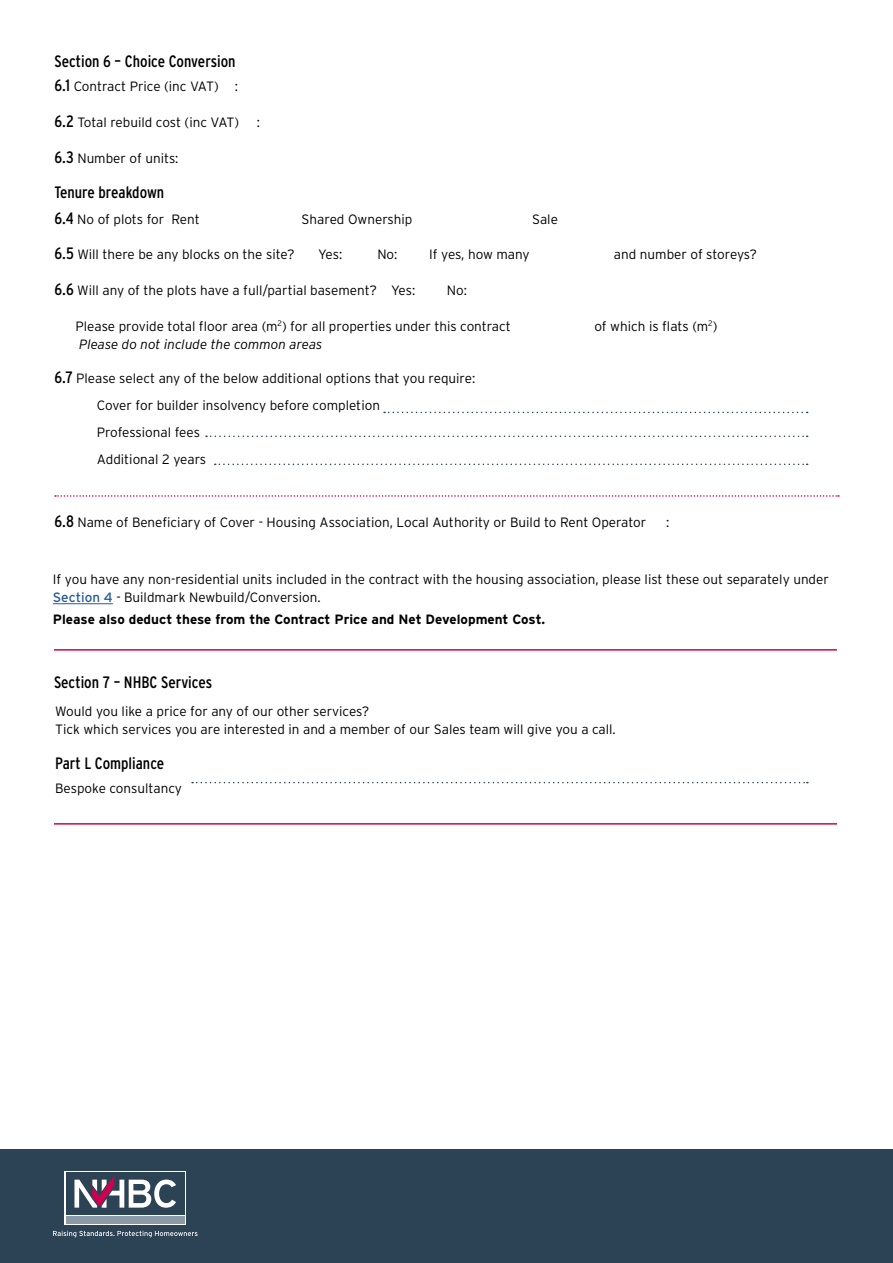
<style>
.page{position:relative;width:893px;height:1263px;background:#fff}
.page>*{position:absolute;margin:0;border:0;box-sizing:border-box;transform-origin:0 0}
.t1{font:condensed 16.5px "Interstate";color:#000}
.t2{font:300 13.5px/27px "Interstate";color:#000}
.t3{font:700 13.5px "Interstate";color:#000}
.t4{font:italic 300 13.5px "Interstate";color:#000}
.s1{font-weight:400;font-stretch:condensed;font-size:16.5px}
.s2{font-weight:400;color:#275b9b}
</style>
<div class="page">
<svg style="left:384px;top:412px;width:424px;height:1px"></svg>
<svg style="left:206px;top:436px;width:602px;height:1px"></svg>
<svg style="left:215px;top:464px;width:593px;height:1px"></svg>
<svg style="left:55px;top:495px;width:784px;height:2px"></svg>
<hr style="left:54px;top:823px;width:783px;height:2px;background:#d0004e">
<svg style="left:192px;top:782px;width:616px;height:1px"></svg>
<div style="left:0;top:1149px;width:893px;height:114px;background:#2c4255"></div>
<svg style="left:53px;top:1231px;width:145px;height:6px"></svg>
<svg style="left:64px;top:1171px;width:122px;height:54px"></svg>
<div style="left:66px;top:1172px;width:119px;height:43px;background:#2c4255"></div>
<div style="left:66px;top:1216px;width:119px;height:7px;background:#8a9ba7"></div>
<svg style="left:74px;top:1175px;width:102px;height:33px"></svg>
<hr style="left:53px;top:603px;width:60px;height:1px;background:#275b9b">
<hr style="left:54px;top:649px;width:783px;height:2px;background:#d0004e">
<p class="t1" style="left:54px;top:52px;width:183px">Section 6 – Choice Conversion</p>
<p class="t2" style="left:54px;top:73px;width:185px"><span class="s1">6.1</span> Contract Price (inc VAT) :</p>
<p class="t2" style="left:54px;top:109px;width:186px"><span class="s1">6.2</span> Total rebuild cost (inc VAT)</p>
<p class="t2" style="left:257px;top:109px;width:5px">:</p>
<p class="t2" style="left:54px;top:145px;width:126px"><span class="s1">6.3</span> Number of units:</p>
<p class="t1" style="left:54px;top:183px;width:111px">Tenure breakdown</p>
<p class="t2" style="left:54px;top:206px;width:147px"><span class="s1">6.4</span> No of plots for Rent</p>
<p class="t2" style="left:302px;top:206px;width:112px">Shared Ownership</p>
<p class="t2" style="left:532px;top:206px;width:27px">Sale</p>
<p class="t2" style="left:54px;top:241px;width:242px"><span class="s1">6.5</span> Will there be any blocks on the site?</p>
<p class="t2" style="left:318px;top:241px;width:26px">Yes:</p>
<p class="t2" style="left:377px;top:241px;width:22px">No:</p>
<p class="t2" style="left:429px;top:241px;width:102px">If yes, how many</p>
<p class="t2" style="left:614px;top:241px;width:145px">and number of storeys?</p>
<p class="t2" style="left:54px;top:277px;width:362px"><span class="s1">6.6</span> Will any of the plots have a full/partial basement? Yes:</p>
<p class="t2" style="left:447px;top:277px;width:22px">No:</p>
<p class="t2" style="left:76px;top:313px;width:437px">Please provide total floor area (m<sup>2</sup>) for all properties under this contract</p>
<p class="t2" style="left:594px;top:313px;width:124px">of which is flats (m<sup>2</sup>)</p>
<p class="t4" style="left:79px;top:336px;width:245px">Please do not include the common areas</p>
<p class="t2" style="left:97px;top:365px;width:380px;text-indent:-42px"><span class="s1">6.7</span> Please select any of the below additional options that you require:<br>Cover for builder insolvency before completion<br>Professional fees<br>Additional 2 years</p>
<p class="t2" style="left:54px;top:509px;width:593px"><span class="s1">6.8</span> Name of Beneficiary of Cover - Housing Association, Local Authority or Build to Rent Operator</p>
<p class="t2" style="left:666px;top:509px;width:5px">:</p>
<p class="t2" style="left:53px;top:570px;width:777px;line-height:18px">If you have any non-residential units included in the contract with the housing association, please list these out separately under<br><span class="s2">Section 4</span> - Buildmark Newbuild/Conversion.</p>
<p class="t3" style="left:53px;top:612px;width:494px">Please also deduct these from the Contract Price and Net Development Cost.</p>
<p class="t1" style="left:54px;top:673px;width:160px">Section 7 – NHBC Services</p>
<p class="t2" style="left:55px;top:702px;width:562px;line-height:18px">Would you like a price for any of our other services?<br>Tick which services you are interested in and a member of our Sales team will give you a call.</p>
<p class="t1" style="left:55px;top:754px;width:111px">Part L Compliance</p>
<p class="t2" style="left:55px;top:774px;width:128px">Bespoke consultancy</p>
</div>
